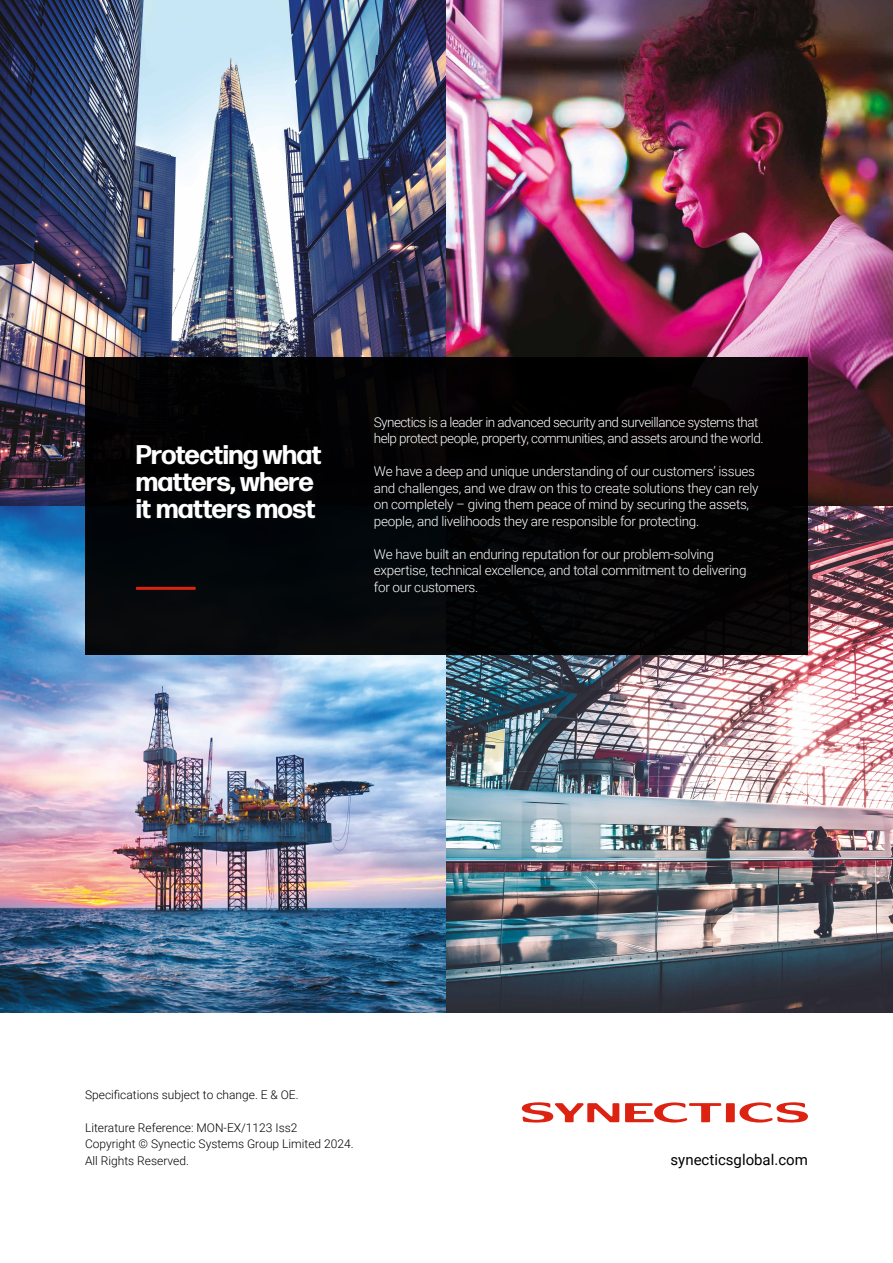
<style>
.page{position:relative;width:893px;height:1263px;background:#fff}
.page>*{position:absolute;margin:0;border:0;box-sizing:border-box;transform-origin:0 0}
.t1{font:700 27px/27px "Forma DJR Display";color:#fff}
.t2{font:15px "Roboto";color:#000}
.t3{font:300 13.5px/16.5px "Roboto";letter-spacing:-.02em;color:#fff}
.t4{font:300 13.5px/16.5px "Roboto";letter-spacing:-.04em;color:#fff}
.t5{font:300 12px/16.5px "Roboto";color:#000}
</style>
<div class="page">
<img style="left:0;top:0;width:893px;height:1012px">
<svg style="left:625px;top:1102px;width:183px;height:20px"></svg>
<svg style="left:522px;top:1102px;width:97px;height:20px"></svg>
<div style="left:85px;top:357px;width:723px;height:298px;background:#000"></div>
<hr style="left:136px;top:587px;width:60px;height:3px;background:#dc2311">
<h1 class="t1" style="left:136px;top:440px;width:187px">Protecting what matters, where it matters most</h1>
<p class="t4" style="left:374px;top:413px;width:391px">Synectics is a leader in advanced security and surveillance systems that help protect people, property, communities, and assets around the world.</p>
<p class="t3" style="left:374px;top:463px;width:386px">We have a deep and unique understanding of our customers’ issues and challenges, and we draw on this to create solutions they can rely on completely – giving them peace of mind by securing the assets, people, and livelihoods they are responsible for protecting.</p>
<p class="t3" style="left:374px;top:545px;width:374px">We have built an enduring reputation for our problem-solving expertise, technical excellence, and total commitment to delivering for our customers.</p>
<p class="t5" style="left:85px;top:1085px;width:215px">Specifications subject to change. E &amp; OE.</p>
<p class="t5" style="left:85px;top:1118px;width:270px">Literature Reference: MON-EX/1123 Iss2<br>Copyright © Synectic Systems Group Limited 2024.<br>All Rights Reserved.</p>
<p class="t2" style="left:671px;top:1149px;width:139px">synecticsglobal.com</p>
</div>
